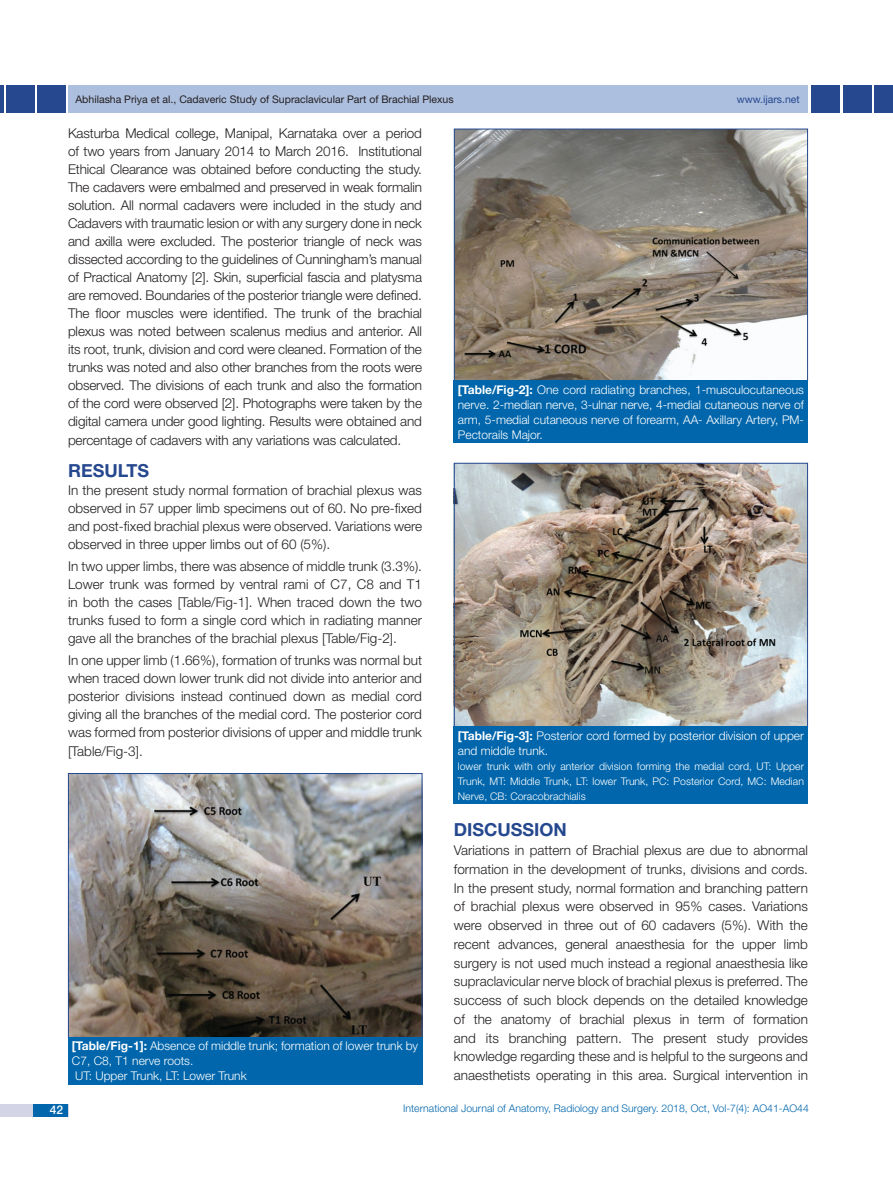
<style>
.page{position:relative;width:893px;height:1191px;background:#fff}
.page>*{position:absolute;margin:0;border:0;box-sizing:border-box;transform-origin:0 0}
.Heading{font:700 18px "Helvetica Neue";color:#25488e}
.Body_Text{font:300 13.5px/18px "Helvetica Neue";color:#231f20;text-align:justify}
.Table_text{font:300 12px/15px "Helvetica Neue";color:#fff}
.t1{font:500 12px "Helvetica Neue";color:#fff}
.Table_text-2{font:300 10.5px/15px "Helvetica Neue";color:#fff;text-align:justify}
.t2{font:300 10.5px "Helvetica Neue";color:#0166ac}
.t3{font:10.5px "Helvetica Neue";color:#231f20}
.t4{font:10.5px "Helvetica Neue";color:#25488e}
.s1{font-weight:700}
</style>
<div class="page">
<hr style="left:0;top:85px;width:4px;height:28px;background:#25488e">
<div style="left:6px;top:85px;width:29px;height:28px;background:#25488e"></div>
<div style="left:68px;top:85px;width:740px;height:28px;background:#adbfdf"></div>
<div style="left:875px;top:85px;width:18px;height:28px;background:#25488e"></div>
<div style="left:843px;top:85px;width:29px;height:28px;background:#25488e"></div>
<div style="left:811px;top:85px;width:29px;height:28px;background:#25488e"></div>
<div style="left:0;top:1103px;width:68px;height:13px;background:#d3d5e7"></div>
<div style="left:33px;top:1103px;width:35px;height:13px;background:#0166ac"></div>
<div style="left:37px;top:85px;width:29px;height:28px;background:#25488e"></div>
<img style="left:70px;top:775px;width:350px;height:261px">
<div style="left:68px;top:1036px;width:354px;height:48px;background:#0166ac"></div>
<img style="left:456px;top:131px;width:350px;height:248px">
<div style="left:454px;top:129px;width:354px;height:252px;border:1px solid #25488e"></div>
<div style="left:454px;top:380px;width:354px;height:63px;background:#0166ac"></div>
<img style="left:456px;top:465px;width:350px;height:260px">
<div style="left:454px;top:463px;width:354px;height:264px;border:1px solid #25488e"></div>
<div style="left:454px;top:726px;width:354px;height:77px;background:#0166ac"></div>
<p class="t3" style="left:76px;top:93px;width:380px">Abhilasha Priya et al., Cadaveric Study of Supraclavicular Part of Brachial Plexus</p>
<p class="t4" style="left:737px;top:93px;width:64px">www.ijars.net</p>
<p class="Body_Text" style="left:68px;top:124px;width:356px">Kasturba Medical college, Manipal, Karnataka over a period of two years from January 2014 to March 2016. Institutional Ethical Clearance was obtained before conducting the study.<br>The cadavers were embalmed and preserved in weak formalin solution. All normal cadavers were included in the study and Cadavers with traumatic lesion or with any surgery done in neck and axilla were excluded. The posterior triangle of neck was dissected according to the guidelines of Cunningham’s manual of Practical Anatomy [2]. Skin, superficial fascia and platysma are removed. Boundaries of the posterior triangle were defined.<br>The floor muscles were identified. The trunk of the brachial plexus was noted between scalenus medius and anterior. All its root, trunk, division and cord were cleaned. Formation of the trunks was noted and also other branches from the roots were observed. The divisions of each trunk and also the formation of the cord were observed [2]. Photographs were taken by the digital camera under good lighting. Results were obtained and percentage of cadavers with any variations was calculated.</p>
<p class="Heading" style="left:68px;top:459px;width:83px">RESULTS</p>
<p class="Body_Text" style="left:68px;top:480px;width:355px">In the present study normal formation of brachial plexus was observed in 57 upper limb specimens out of 60. No pre-fixed and post-fixed brachial plexus were observed. Variations were observed in three upper limbs out of 60 (5%).</p>
<p class="Body_Text" style="left:68px;top:557px;width:356px">In two upper limbs, there was absence of middle trunk (3.3%).<br>Lower trunk was formed by ventral rami of C7, C8 and T1 in both the cases [Table/Fig-1]. When traced down the two trunks fused to form a single cord which in radiating manner gave all the branches of the brachial plexus [Table/Fig-2].</p>
<p class="Body_Text" style="left:68px;top:651px;width:356px">In one upper limb (1.66%), formation of trunks was normal but when traced down lower trunk did not divide into anterior and posterior divisions instead continued down as medial cord giving all the branches of the medial cord. The posterior cord was formed from posterior divisions of upper and middle trunk [Table/Fig-3].</p>
<p class="Table_text" style="left:458px;top:382px;width:348px;text-align:justify"><span class="s1">[Table/Fig-2]:</span> One cord radiating branches, 1-musculocutaneous nerve. 2-median nerve, 3-ulnar nerve, 4-medial cutaneous nerve of arm, 5-medial cutaneous nerve of forearm, AA- Axillary Artery, PM-Pectorails Major.</p>
<p class="Table_text" style="left:458px;top:727px;width:348px"><span class="s1">[Table/Fig-3]:</span> Posterior cord formed by posterior division of upper and middle trunk.</p>
<p class="Table_text-2" style="left:458px;top:758px;width:348px">lower trunk with only anterior division forming the medial cord, UT: Upper Trunk, MT: Middle Trunk, LT: lower Trunk, PC: Posterior Cord, MC: Median Nerve, CB: Coracobrachialis</p>
<p class="Heading" style="left:454px;top:819px;width:112px">DISCUSSION</p>
<p class="Body_Text" style="left:454px;top:840px;width:356px;line-height:18.8px">Variations in pattern of Brachial plexus are due to abnormal formation in the development of trunks, divisions and cords.<br>In the present study, normal formation and branching pattern of brachial plexus were observed in 95% cases. Variations were observed in three out of 60 cadavers (5%). With the recent advances, general anaesthesia for the upper limb surgery is not used much instead a regional anaesthesia like supraclavicular nerve block of brachial plexus is preferred. The success of such block depends on the detailed knowledge of the anatomy of brachial plexus in term of formation and its branching pattern. The present study provides knowledge regarding these and is helpful to the surgeons and anaesthetists operating in this area. Surgical intervention in</p>
<p class="Table_text" style="left:72px;top:1038px;width:348px"><span class="s1">[Table/Fig-1]:</span> Absence of middle trunk; formation of lower trunk by<br>C7, C8, T1 nerve roots.</p>
<p class="Table_text" style="left:75px;top:1068px;width:173px">UT: Upper Trunk, LT: Lower Trunk</p>
<p class="t1" style="left:50px;top:1102px;width:15px">42</p>
<p class="t2" style="left:403px;top:1101px;width:407px">International Journal of Anatomy, Radiology and Surgery. 2018, Oct, Vol-7(4): AO41-AO44</p>
</div>
